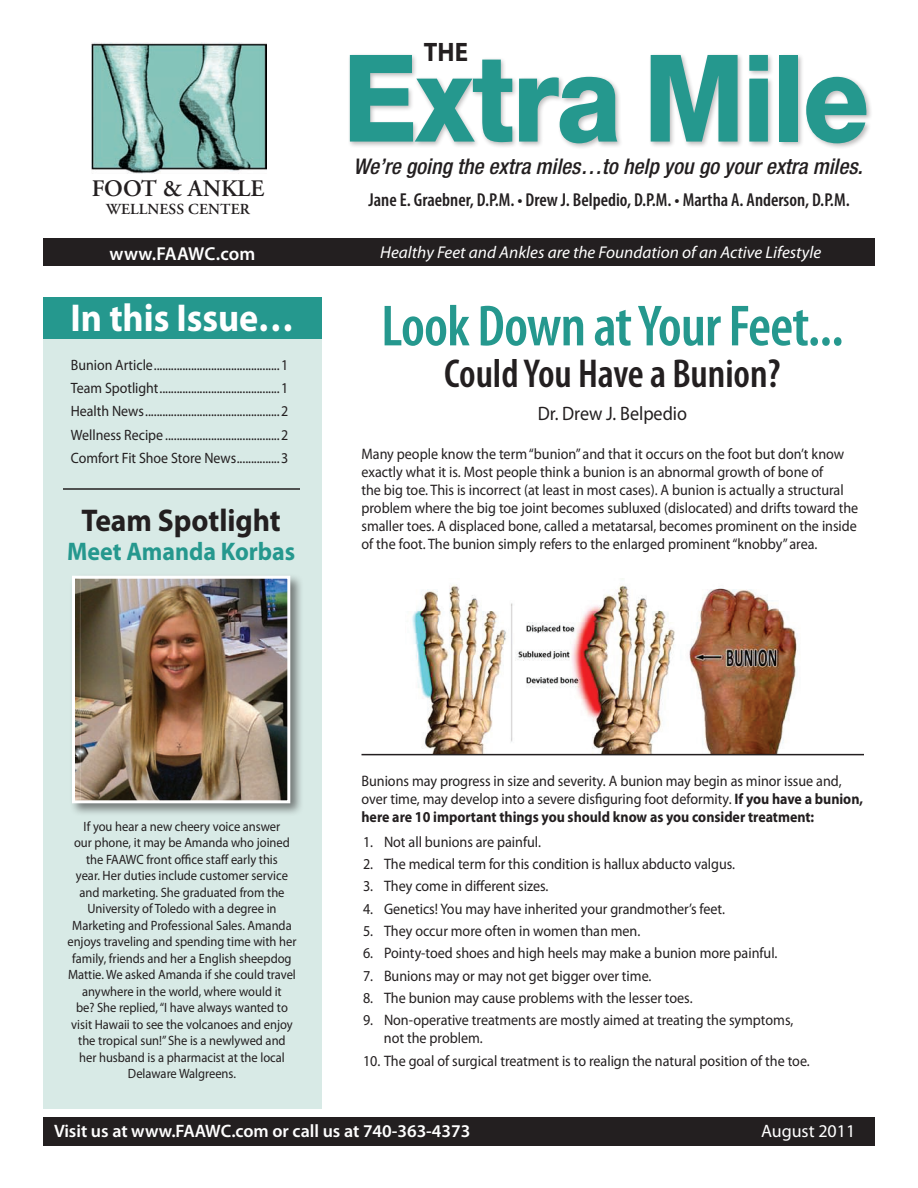
<style>
.page{position:relative;width:918px;height:1188px;background:#fff}
.page>*{position:absolute;margin:0;border:0;box-sizing:border-box;transform-origin:0 0}
.body_copy{font:800 121.2px "Helvetica Neue";letter-spacing:-.02em;color:#25988e;scale:.9 1}
.headline{font:600 condensed 58.5px "Myriad Pro";letter-spacing:-.015em;color:#25988e}
.headline-2{font:600 condensed 40.5px "Myriad Pro";color:#231f20}
.body_copy-2{font:700 39px "Myriad Pro";color:#fff;scale:.93 1}
.headline-3{font:700 31.5px "Myriad Pro";color:#231f20;scale:.94 1}
.calander_month_head{font:700 26.85px "Myriad Pro";color:#231f20;scale:.93 1}
.headline-4{font:700 25.5px "Myriad Pro";color:#25988e;scale:.94 1}
.t1{font:600 23.7px "Adobe Garamond Pro";color:#231f20}
.calander_month_head-2{font:italic 500 condensed 21.6px "Helvetica Neue";color:#231f20}
.body_copy-3{font:19.5px "Myriad Pro";color:#231f20;scale:.93 1}
.calander_month_head-3{font:600 condensed 18.75px "Myriad Pro";color:#231f20}
.body_copy-4{font:600 18.75px "Myriad Pro";letter-spacing:.005em;color:#fff}
.body_copy-5{font:600 18px "Myriad Pro";color:#fff}
.body_copy-6{font:18px "Myriad Pro";color:#fff}
.t2{font:italic 17.1px "Myriad Pro";color:#fff}
.t3{font:600 15.3px "Adobe Garamond Pro";letter-spacing:.01em;color:#231f20}
.body_copy-7{font:15.15px/18px "Myriad Pro";color:#231f20;scale:.93 1}
.body_copy-8{font:15px "Myriad Pro";color:#231f20;scale:.93 1}
.body_copy-9{font:13.5px/16.5px "Myriad Pro";color:#231f20;text-align:center;scale:.93 1}
.s1{font-weight:700}
</style>
<div class="page">
<div style="left:43px;top:297px;width:279px;height:811px;background:#d8eae6"></div>
<div style="left:43px;top:297px;width:279px;height:41px;background:#25988e"></div>
<img style="left:92px;top:42px;width:175px;height:132px">
<div style="left:43px;top:238px;width:832px;height:28px;background:#231f20"></div>
<div style="left:69px;top:573px;width:235px;height:244px;background:#231f20;opacity:.55"></div>
<img style="left:76px;top:580px;width:210px;height:219px">
<div style="left:72px;top:576px;width:218px;height:227px;border:3px solid #fff"></div>
<img style="left:405px;top:578px;width:402px;height:176px">
<div style="left:43px;top:1117px;width:832px;height:29px;background:#231f20"></div>
<div style="left:348px;top:52px;width:526px;height:97px;background:#231f20;opacity:.3"></div>
<hr style="left:63px;top:488px;width:237px;height:2px;background:#231f20">
<hr style="left:362px;top:754px;width:502px;height:1px;background:#231f20">
<p class="t1" style="left:92px;top:175px;width:174px">FOOT &amp; ANKLE</p>
<p class="t3" style="left:106px;top:201px;width:145px">WELLNESS CENTER</p>
<p class="calander_month_head" style="left:424px;top:34px;width:49px">THE</p>
<p class="body_copy" style="left:343px;top:26px;width:587px">Extra Mile</p>
<p class="calander_month_head-2" style="left:354px;top:154px;width:511px">We’re going the extra miles…to help you go your extra miles.</p>
<p class="calander_month_head-3" style="left:369px;top:188px;width:483px">Jane E. Graebner, D.P.M. • Drew J. Belpedio, D.P.M. • Martha A. Anderson, D.P.M.</p>
<p class="body_copy-4" style="left:110px;top:242px;width:147px">www.FAAWC.com</p>
<p class="t2" style="left:380px;top:242px;width:442px">Healthy Feet and Ankles are the Foundation of an Active Lifestyle</p>
<p class="body_copy-2" style="left:71px;top:292px;width:242px">In this Issue…</p>
<p class="headline" style="left:381px;top:290px;width:464px">Look Down at Your Feet...</p>
<p class="headline-2" style="left:444px;top:349px;width:338px">Could You Have a Bunion?</p>
<p class="body_copy-3" style="left:538px;top:401px;width:162px">Dr. Drew J. Belpedio</p>
<p class="body_copy-8" style="left:71px;top:355px;width:235px">Bunion Article............................................1</p>
<p class="body_copy-8" style="left:71px;top:379px;width:235px">Team Spotlight..........................................1</p>
<p class="body_copy-8" style="left:71px;top:402px;width:235px">Health News...............................................2</p>
<p class="body_copy-8" style="left:71px;top:425px;width:235px">Wellness Recipe ........................................2</p>
<p class="body_copy-8" style="left:71px;top:448px;width:235px">Comfort Fit Shoe Store News...............3</p>
<p class="body_copy-7" style="left:362px;top:445px;width:536px">Many people know the term “bunion” and that it occurs on the foot but don’t know exactly what it is. Most people think a bunion is an abnormal growth of bone of<br>the big toe. This is incorrect (at least in most cases). A bunion is actually a structural problem where the big toe joint becomes subluxed (dislocated) and drifts toward the smaller toes. A displaced bone, called a metatarsal, becomes prominent on the inside of the foot. The bunion simply refers to the enlarged prominent “knobby” area.</p>
<p class="headline-3" style="left:82px;top:500px;width:213px">Team Spotlight</p>
<p class="headline-4" style="left:67px;top:534px;width:244px">Meet Amanda Korbas</p>
<p class="body_copy-9" style="left:67px;top:818px;width:248px">If you hear a new cheery voice answer<br>our phone, it may be Amanda who joined the FAAWC front office staff early this<br>year. Her duties include customer service and marketing. She graduated from the University of Toledo with a degree in Marketing and Professional Sales. Amanda enjoys traveling and spending time with her family, friends and her a English sheepdog Mattie. We asked Amanda if she could travel anywhere in the world, where would it<br>be? She replied, “I have always wanted to visit Hawaii to see the volcanoes and enjoy the tropical sun!” She is a newlywed and<br>her husband is a pharmacist at the local Delaware Walgreens.</p>
<p class="body_copy-7" style="left:361px;top:772px;width:541px">Bunions may progress in size and severity. A bunion may begin as minor issue and, over time, may develop into a severe disfiguring foot deformity. <span class="s1">If you have a bunion, here are 10 important things you should know as you consider treatment:</span></p>
<p class="body_copy-7" style="left:363px;top:833px;width:193px">1. Not all bunions are painful.</p>
<p class="body_copy-7" style="left:363px;top:855px;width:402px">2. The medical term for this condition is hallux abducto valgus.</p>
<p class="body_copy-7" style="left:363px;top:877px;width:201px">3. They come in different sizes.</p>
<p class="body_copy-7" style="left:363px;top:899px;width:391px">4. Genetics! You may have inherited your grandmother’s feet.</p>
<p class="body_copy-7" style="left:363px;top:922px;width:300px">5. They occur more often in women than men.</p>
<p class="body_copy-7" style="left:363px;top:944px;width:447px">6. Pointy-toed shoes and high heels may make a bunion more painful.</p>
<p class="body_copy-7" style="left:363px;top:966px;width:312px">7. Bunions may or may not get bigger over time.</p>
<p class="body_copy-7" style="left:363px;top:989px;width:356px">8. The bunion may cause problems with the lesser toes.</p>
<p class="body_copy-7" style="left:384px;top:1011px;width:442px;text-indent:-21px">9. Non-operative treatments are mostly aimed at treating the symptoms, not the problem.</p>
<p class="body_copy-7" style="left:363px;top:1051px;width:482px">10. The goal of surgical treatment is to realign the natural position of the toe.</p>
<p class="body_copy-5" style="left:54px;top:1120px;width:418px">Visit us at www.FAAWC.com or call us at 740-363-4373</p>
<p class="body_copy-6" style="left:761px;top:1120px;width:96px">August 2011</p>
</div>
